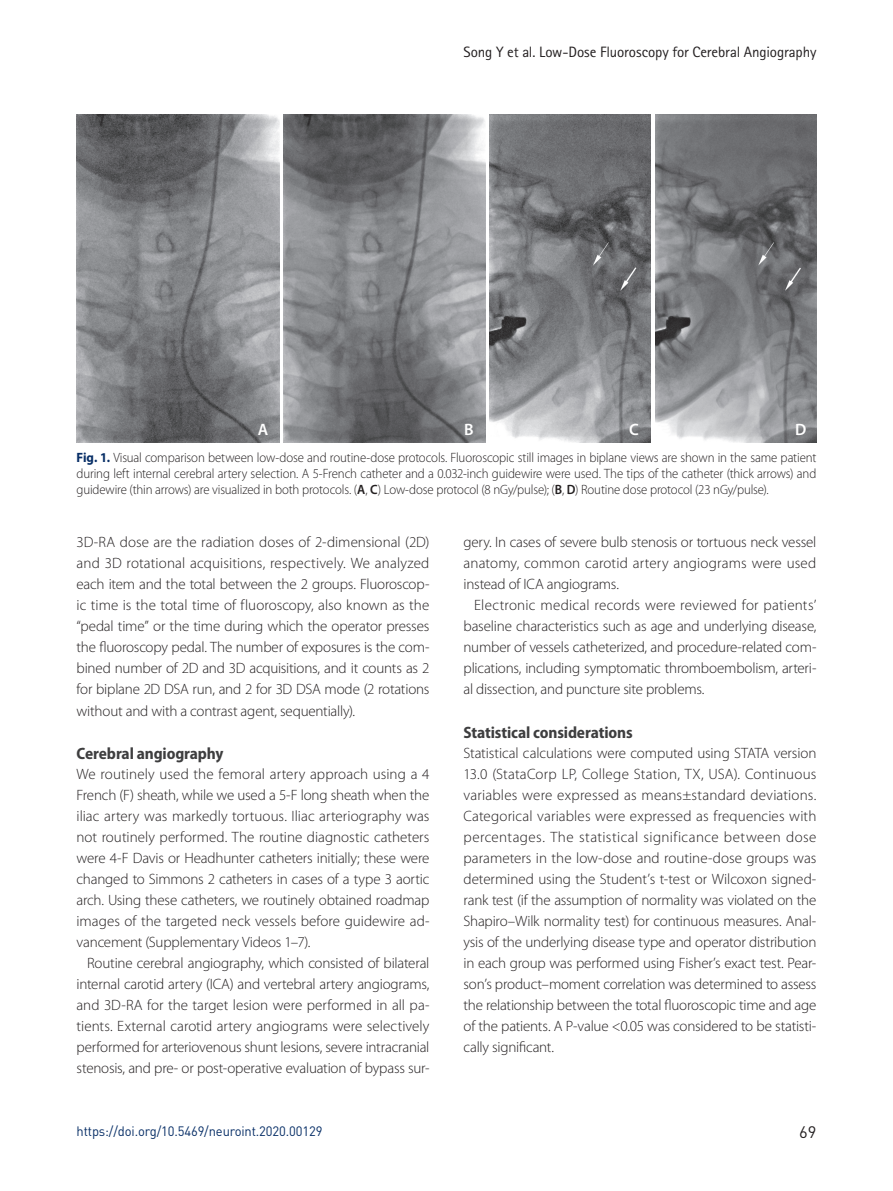
<style>
.page{position:relative;width:893px;height:1191px;background:#fff}
.page>*{position:absolute;margin:0;border:0;box-sizing:border-box;transform-origin:0 0}
.t1{font:700 semi-condensed 16.5px "Myriad Pro";letter-spacing:-.01em;color:#3e3e3f}
.t2{font:600 16.5px "Myriad Pro";color:#fff}
.t3{font:16.5px "DIN Pro";color:#231f20}
.t4{font:300 15px/21px "Myriad Pro";letter-spacing:-.01em;color:#231f20;text-align:justify}
.t5{font:15px "Rotis Sans Serif Std";letter-spacing:-.01em;color:#231f20}
.t6{font:300 13.5px/16.2px "Myriad Pro";letter-spacing:-.01em;color:#231f20;text-align:justify;scale:.95 1}
.t7{font:13.5px "DIN Pro";letter-spacing:-.01em;color:#072e66;scale:.96 1}
.s1{font-weight:700;color:#072e66}
.s2{font-weight:600}
</style>
<div class="page">
<img style="left:77px;top:115px;width:202px;height:327px">
<img style="left:284px;top:115px;width:201px;height:327px">
<img style="left:490px;top:115px;width:160px;height:327px">
<img style="left:655px;top:115px;width:161px;height:327px">
<p class="t5" style="left:464px;top:43px;width:354px">Song Y et al. Low-Dose Fluoroscopy for Cerebral Angiography</p>
<p class="t2" style="left:258px;top:419px;width:12px">A</p>
<p class="t2" style="left:464px;top:419px;width:11px">B</p>
<p class="t2" style="left:629px;top:419px;width:11px">C</p>
<p class="t2" style="left:795px;top:419px;width:13px">D</p>
<p class="t6" style="left:77px;top:449px;width:780px"><span class="s1">Fig. 1.</span> Visual comparison between low-dose and routine-dose protocols. Fluoroscopic still images in biplane views are shown in the same patient during left internal cerebral artery selection. A 5-French catheter and a 0.032-inch guidewire were used. The tips of the catheter (thick arrows) and guidewire (thin arrows) are visualized in both protocols. (<span class="s2">A</span>, <span class="s2">C</span>) Low-dose protocol (8 nGy/pulse); (<span class="s2">B</span>, <span class="s2">D</span>) Routine dose protocol (23 nGy/pulse).</p>
<p class="t4" style="left:77px;top:532px;width:354px">3D-RA dose are the radiation doses of 2-dimensional (2D) and 3D rotational acquisitions, respectively. We analyzed each item and the total between the 2 groups. Fluoroscop&shy;ic time is the total time of fluoroscopy, also known as the “pedal time” or the time during which the operator presses the fluoroscopy pedal. The number of exposures is the com&shy;bined number of 2D and 3D acquisitions, and it counts as 2 for biplane 2D DSA run, and 2 for 3D DSA mode (2 rotations without and with a contrast agent, sequentially).</p>
<p class="t1" style="left:77px;top:742px;width:149px">Cerebral angiography</p>
<p class="t4" style="left:77px;top:763px;width:354px">We routinely used the femoral artery approach using a 4<br>French (F) sheath, while we used a 5-F long sheath when the iliac artery was markedly tortuous. Iliac arteriography was not routinely performed. The routine diagnostic catheters were 4-F Davis or Headhunter catheters initially; these were changed to Simmons 2 catheters in cases of a type 3 aortic arch. Using these catheters, we routinely obtained roadmap images of the targeted neck vessels before guidewire ad&shy;vancement (Supplementary Videos 1–7).</p>
<p class="t4" style="left:77px;top:952px;width:354px;text-indent:11px">Routine cerebral angiography, which consisted of bilateral internal carotid artery (ICA) and vertebral artery angiograms, and 3D-RA for the target lesion were performed in all pa&shy;tients. External carotid artery angiograms were selectively performed for arteriovenous shunt lesions, severe intracranial stenosis, and pre- or post-operative evaluation of bypass sur-</p>
<p class="t7" style="left:77px;top:1122px;width:258px">https://doi.org/10.5469/neuroint.2020.00129</p>
<p class="t4" style="left:463px;top:532px;width:354px">gery. In cases of severe bulb stenosis or tortuous neck vessel anatomy, common carotid artery angiograms were used instead of ICA angiograms.</p>
<p class="t4" style="left:463px;top:595px;width:354px;text-indent:11px">Electronic medical records were reviewed for patients’ baseline characteristics such as age and underlying disease, number of vessels catheterized, and procedure-related com&shy;plications, including symptomatic thromboembolism, arteri&shy;al dissection, and puncture site problems.</p>
<p class="t1" style="left:463px;top:721px;width:171px">Statistical considerations</p>
<p class="t4" style="left:463px;top:742px;width:354px">Statistical calculations were computed using STATA version 13.0 (StataCorp LP, College Station, TX, USA). Continuous variables were expressed as means±standard deviations.<br>Categorical variables were expressed as frequencies with percentages. The statistical significance between dose parameters in the low-dose and routine-dose groups was determined using the Student’s t-test or Wilcoxon signed&shy;rank test (if the assumption of normality was violated on the Shapiro–Wilk normality test) for continuous measures. Anal&shy;ysis of the underlying disease type and operator distribution in each group was performed using Fisher’s exact test. Pear&shy;son’s product–moment correlation was determined to assess the relationship between the total fluoroscopic time and age of the patients. A P-value &lt;0.05 was considered to be statisti&shy;cally significant.</p>
<p class="t3" style="left:799px;top:1120px;width:19px">69</p>
</div>
